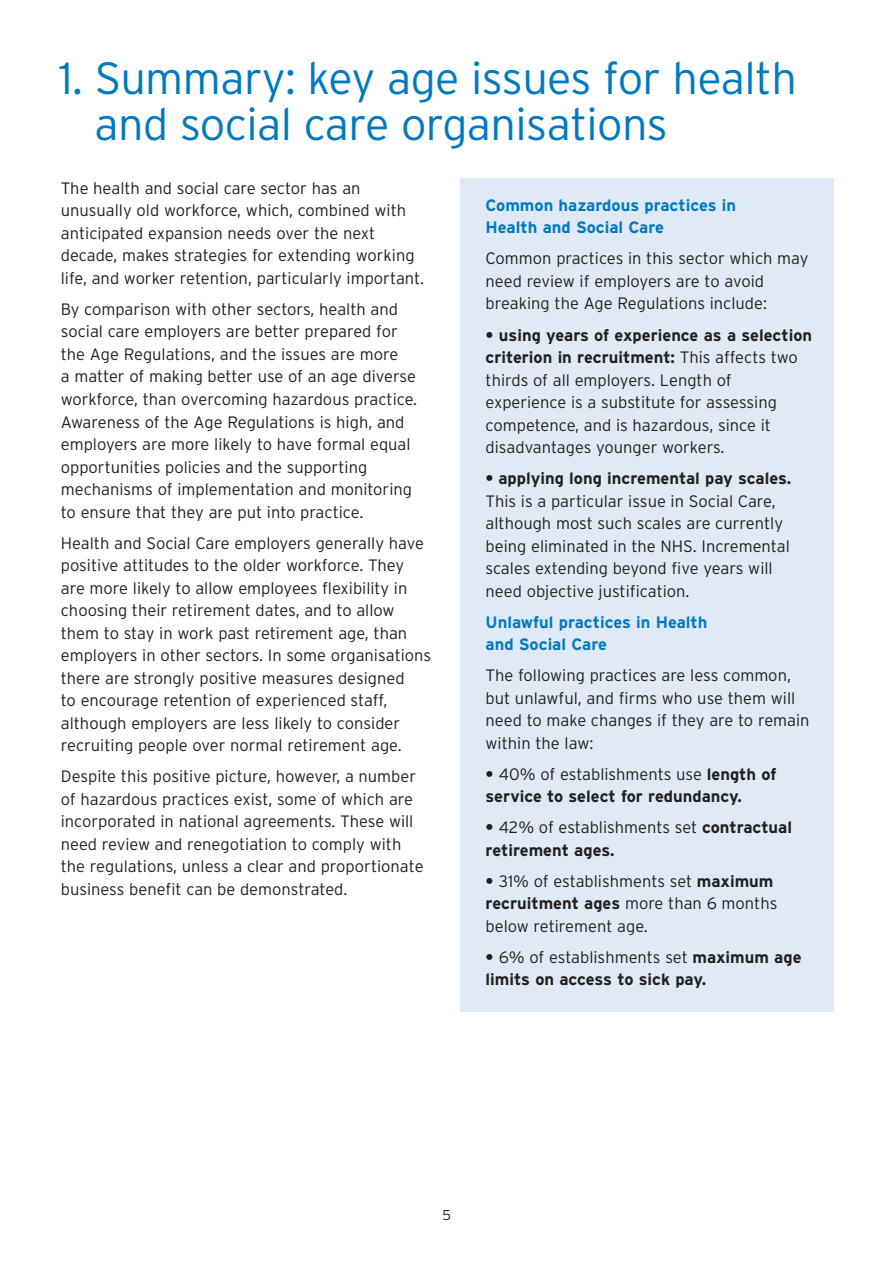
<style>
.page{position:relative;width:893px;height:1263px;background:#fff}
.page>*{position:absolute;margin:0;border:0;box-sizing:border-box;transform-origin:0 0}
.t1{font:300 45px/46.5px "Interstate";letter-spacing:-.015em;color:#0079c1}
.t2{font:300 16.5px/22.5px "Interstate";color:#231f20}
.t3{font:700 16.5px/22.5px "Interstate";color:#231f20}
.t4{font:700 16.5px/22.5px "Interstate";color:#0079c1}
.t5{font:300 14.25px "Interstate";color:#231f20}
.s1{font-weight:700}
.s2{font-weight:300}
</style>
<div class="page">
<div style="left:460px;top:179px;width:373px;height:833px;background:#e0e9f6"></div>
<h1 class="t1" style="left:95px;top:54px;width:704px;text-indent:-36px">1. Summary: key age issues for health and social care organisations</h1>
<p class="t2" style="left:61px;top:177px;width:365px">The health and social care sector has an unusually old workforce, which, combined with anticipated expansion needs over the next decade, makes strategies for extending working life, and worker retention, particularly important.</p>
<p class="t2" style="left:61px;top:298px;width:358px">By comparison with other sectors, health and social care employers are better prepared for the Age Regulations, and the issues are more<br>a matter of making better use of an age diverse workforce, than overcoming hazardous practice.<br>Awareness of the Age Regulations is high, and employers are more likely to have formal equal opportunities policies and the supporting mechanisms of implementation and monitoring to ensure that they are put into practice.</p>
<p class="t2" style="left:61px;top:531px;width:372px">Health and Social Care employers generally have positive attitudes to the older workforce. They are more likely to allow employees flexibility in choosing their retirement dates, and to allow them to stay in work past retirement age, than employers in other sectors. In some organisations there are strongly positive measures designed<br>to encourage retention of experienced staff, although employers are less likely to consider recruiting people over normal retirement age.</p>
<p class="t2" style="left:61px;top:765px;width:364px">Despite this positive picture, however, a number of hazardous practices exist, some of which are incorporated in national agreements. These will need review and renegotiation to comply with the regulations, unless a clear and proportionate business benefit can be demonstrated.</p>
<p class="t4" style="left:486px;top:194px;width:252px">Common hazardous practices in<br>Health and Social Care</p>
<p class="t2" style="left:486px;top:247px;width:325px">Common practices in this sector which may need review if employers are to avoid breaking the Age Regulations include:</p>
<p class="t2" style="left:486px;top:323px;width:328px"><span class="s1">• using years of experience as a selection criterion in recruitment:</span> This affects two thirds of all employers. Length of experience is a substitute for assessing competence, and is hazardous, since it disadvantages younger workers.</p>
<p class="t3" style="left:486px;top:467px;width:307px">• applying long incremental pay scales.</p>
<p class="t2" style="left:486px;top:489px;width:306px">This is a particular issue in Social Care, although most such scales are currently being eliminated in the NHS. Incremental scales extending beyond five years will need objective justification.</p>
<p class="t4" style="left:486px;top:610px;width:223px">Unlawful practices in Health and Social Care</p>
<p class="t2" style="left:486px;top:664px;width:326px">The following practices are less common, but unlawful, and firms who use them will need to make changes if they are to remain within the law:</p>
<p class="t3" style="left:486px;top:762px;width:292px">• <span class="s2">40% of establishments use</span> length of service to select for redundancy.</p>
<p class="t3" style="left:486px;top:816px;width:308px">• <span class="s2">42% of establishments set</span> contractual retirement ages.</p>
<p class="t2" style="left:486px;top:869px;width:293px"><span class="s1">•</span> 31% of establishments set <span class="s1">maximum recruitment ages</span> more than 6 months below retirement age.</p>
<p class="t3" style="left:486px;top:945px;width:318px">• <span class="s2">6% of establishments set</span> maximum age limits on access to sick pay.</p>
<p class="t5" style="left:443px;top:1207px;width:10px">5</p>
</div>
